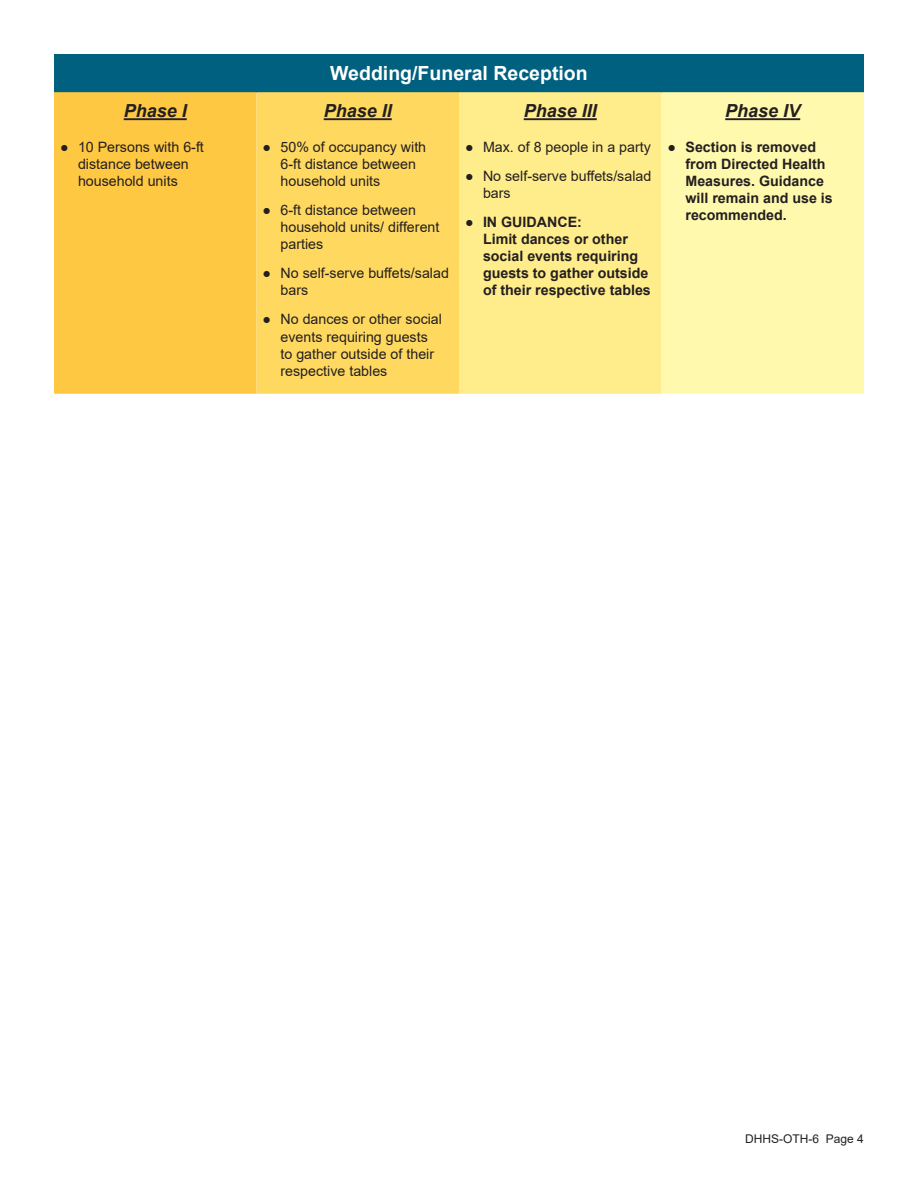
<style>
.page{position:relative;width:918px;height:1188px;background:#fff}
.page>*{position:absolute;margin:0;border:0;box-sizing:border-box;transform-origin:0 0}
.t1{font:700 19.5px "Arial";color:#fff}
.t2{font:italic 700 18px "Arial";color:#231f20}
.t3{font:14.25px/17.1px "Arial";color:#231f20}
.t4{font:700 14.25px/17.1px "Arial";color:#231f20}
.t5{font:12px "Arial";color:#231f20}
.s1{font-weight:400}
</style>
<div class="page">
<div style="left:54px;top:54px;width:810px;height:38px;background:#00607f"></div>
<div style="left:54px;top:92px;width:202px;height:302px;background:#ffc843"></div>
<div style="left:256px;top:92px;width:203px;height:302px;background:#ffd95f"></div>
<div style="left:459px;top:92px;width:203px;height:302px;background:#ffec8b"></div>
<div style="left:662px;top:92px;width:202px;height:302px;background:#fff9ad"></div>
<hr style="left:124px;top:118px;width:63px;height:2px;background:#231f20">
<hr style="left:324px;top:118px;width:68px;height:2px;background:#231f20">
<hr style="left:524px;top:118px;width:73px;height:2px;background:#231f20">
<hr style="left:725px;top:118px;width:75px;height:2px;background:#231f20">
<p class="t1" style="left:330px;top:60px;width:259px">Wedding/Funeral Reception</p>
<p class="t2" style="left:124px;top:99px;width:65px">Phase I</p>
<p class="t2" style="left:324px;top:99px;width:70px">Phase II</p>
<p class="t2" style="left:524px;top:99px;width:75px">Phase III</p>
<p class="t2" style="left:725px;top:99px;width:77px">Phase IV</p>
<p class="t3" style="left:60px;top:138px;width:145px;text-align:center">● 10 Persons with 6-ft distance between household units</p>
<p class="t3" style="left:280px;top:138px;width:147px;text-indent:-18px">● 50% of occupancy with<br>6-ft distance between household units</p>
<p class="t3" style="left:280px;top:201px;width:160px;text-indent:-18px">● 6-ft distance between household units/ different parties</p>
<p class="t3" style="left:280px;top:265px;width:170px;text-indent:-18px">● No self-serve buffets/salad bars</p>
<p class="t3" style="left:280px;top:311px;width:163px;text-indent:-18px">● No dances or other social events requiring guests to gather outside of their respective tables</p>
<p class="t3" style="left:465px;top:138px;width:187px">● Max. of 8 people in a party</p>
<p class="t3" style="left:483px;top:167px;width:170px;text-indent:-18px">● No self-serve buffets/salad bars</p>
<p class="t4" style="left:483px;top:214px;width:169px;text-indent:-18px"><span class="s1">●</span> IN GUIDANCE:<br>Limit dances or other social events requiring guests to gather outside of their respective tables</p>
<p class="t4" style="left:686px;top:138px;width:149px;text-indent:-18px"><span class="s1">●</span> Section is removed from Directed Health<br>Measures. Guidance will remain and use is recommended.</p>
<p class="t5" style="left:745px;top:1130px;width:120px">DHHS-OTH-6 Page 4</p>
</div>
